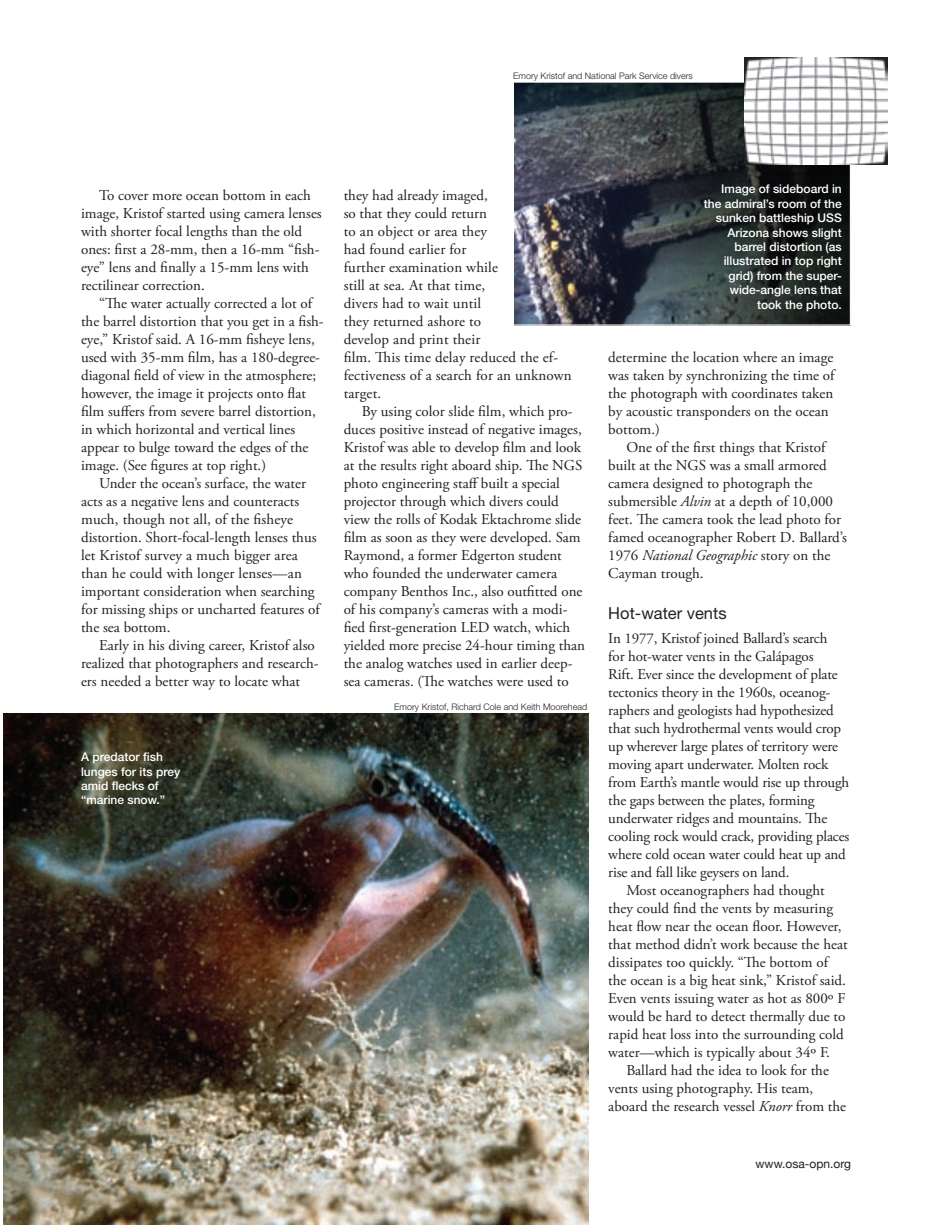
<style>
.page{position:relative;width:932px;height:1229px;background:#fff}
.page>*{position:absolute;margin:0;border:0;box-sizing:border-box;transform-origin:0 0}
.t1{font:16.5px "Helvetica Neue";color:#231f20}
.t2{font:15px/18px "Adobe Garamond Pro";color:#231f20}
.t3{font:500 12px/14.4px "Helvetica Neue";color:#fff;text-align:right}
.t4{font:12px "Helvetica Neue";color:#231f20}
.t5{font:300 9px "Helvetica Neue";color:#231f20}
.s1{font-style:italic}
</style>
<div class="page">
<img style="left:3px;top:713px;width:585px;height:511px">
<img style="left:514px;top:84px;width:334px;height:240px">
<div style="left:512px;top:82px;width:338px;height:244px;border:1px solid #fff"></div>
<img style="left:744px;top:57px;width:143px;height:107px">
<p class="t5" style="left:513px;top:70px;width:181px">Emory Kristof and National Park Service divers</p>
<p class="t2" style="left:81px;top:187px;width:242px;text-indent:18px">To cover more ocean bottom in each image, Kristof started using camera lenses with shorter focal lengths than the old ones: first a 28-mm, then a 16-mm “fish&shy;eye” lens and finally a 15-mm lens with rectilinear correction.</p>
<p class="t2" style="left:81px;top:295px;width:244px;text-indent:18px">“The water actually corrected a lot of the barrel distortion that you get in a fish&shy;eye,” Kristof said. A 16-mm fisheye lens, used with 35-mm film, has a 180-degree&shy;diagonal field of view in the atmosphere; however, the image it projects onto flat film suffers from severe barrel distortion, in which horizontal and vertical lines appear to bulge toward the edges of the image. (See figures at top right.)</p>
<p class="t2" style="left:81px;top:475px;width:240px;text-indent:18px">Under the ocean’s surface, the water acts as a negative lens and counteracts much, though not all, of the fisheye distortion. Short-focal-length lenses thus let Kristof survey a much bigger area than he could with longer lenses—an important consideration when searching for missing ships or uncharted features of the sea bottom.</p>
<p class="t2" style="left:81px;top:637px;width:239px;text-indent:18px">Early in his diving career, Kristof also realized that photographers and research&shy;ers needed a better way to locate what</p>
<p class="t3" style="left:81px;top:749px;width:101px;text-align:left">A predator fish lunges for its prey amid flecks of “marine snow.”</p>
<p class="t2" style="left:343px;top:187px;width:229px">they had already imaged,<br>so that they could return<br>to an object or area they<br>had found earlier for<br>further examination while<br>still at sea. At that time,<br>divers had to wait until<br>they returned ashore to<br>develop and print their<br>film. This time delay reduced the ef&shy;fectiveness of a search for an unknown target.</p>
<p class="t2" style="left:343px;top:403px;width:243px;text-indent:18px">By using color slide film, which pro&shy;duces positive instead of negative images, Kristof was able to develop film and look at the results right aboard ship. The NGS photo engineering staff built a special projector through which divers could view the rolls of Kodak Ektachrome slide film as soon as they were developed. Sam Raymond, a former Edgerton student who founded the underwater camera company Benthos Inc., also outfitted one of his company’s cameras with a modi&shy;fied first-generation LED watch, which yielded more precise 24-hour timing than the analog watches used in earlier deep&shy;sea cameras. (The watches were used to</p>
<p class="t5" style="left:394px;top:701px;width:194px">Emory Kristof, Richard Cole and Keith Moorehead</p>
<p class="t3" style="left:704px;top:182px;width:139px">Image of sideboard in the admiral’s room of the sunken battleship USS<br>Arizona shows slight barrel distortion (as illustrated in top right grid) from the super&shy;wide-angle lens that took the photo.</p>
<p class="t2" style="left:608px;top:349px;width:228px">determine the location where an image was taken by synchronizing the time of the photograph with coordinates taken by acoustic transponders on the ocean bottom.)</p>
<p class="t2" style="left:608px;top:439px;width:240px;text-indent:18px">One of the first things that Kristof built at the NGS was a small armored camera designed to photograph the submersible <span class="s1">Alvin</span> at a depth of 10,000 feet. The camera took the lead photo for famed oceanographer Robert D. Ballard’s 1976 <span class="s1">National Geographic</span> story on the Cayman trough.</p>
<p class="t1" style="left:608px;top:603px;width:120px">Hot-water vents</p>
<p class="t2" style="left:608px;top:629px;width:221px">In 1977, Kristof joined Ballard’s search</p>
<p class="t2" style="left:608px;top:647px;width:207px">for hot-water vents in the Galápagos</p>
<p class="t2" style="left:608px;top:665px;width:231px">Rift. Ever since the development of plate</p>
<p class="t2" style="left:608px;top:683px;width:223px">tectonics theory in the 1960s, oceanog-</p>
<p class="t2" style="left:608px;top:701px;width:227px">raphers and geologists had hypothesized</p>
<p class="t2" style="left:608px;top:719px;width:234px">that such hydrothermal vents would crop</p>
<p class="t2" style="left:608px;top:737px;width:231px">up wherever large plates of territory were</p>
<p class="t2" style="left:608px;top:755px;width:221px">moving apart underwater. Molten rock</p>
<p class="t2" style="left:608px;top:773px;width:242px">from Earth’s mantle would rise up through</p>
<p class="t2" style="left:608px;top:791px;width:208px">the gaps between the plates, forming</p>
<p class="t2" style="left:608px;top:809px;width:220px">underwater ridges and mountains. The</p>
<p class="t2" style="left:608px;top:827px;width:243px">cooling rock would crack, providing places</p>
<p class="t2" style="left:608px;top:845px;width:239px">where cold ocean water could heat up and</p>
<p class="t2" style="left:608px;top:863px;width:183px">rise and fall like geysers on land.</p>
<p class="t2" style="left:626px;top:881px;width:200px">Most oceanographers had thought</p>
<p class="t2" style="left:608px;top:899px;width:226px">they could find the vents by measuring</p>
<p class="t2" style="left:608px;top:917px;width:235px">heat flow near the ocean floor. However,</p>
<p class="t2" style="left:608px;top:935px;width:241px">that method didn’t work because the heat</p>
<p class="t2" style="left:608px;top:953px;width:221px">dissipates too quickly. “The bottom of</p>
<p class="t2" style="left:608px;top:971px;width:239px">the ocean is a big heat sink,” Kristof said.</p>
<p class="t2" style="left:608px;top:989px;width:239px">Even vents issuing water as hot as 800º F</p>
<p class="t2" style="left:608px;top:1007px;width:238px">would be hard to detect thermally due to</p>
<p class="t2" style="left:608px;top:1025px;width:237px">rapid heat loss into the surrounding cold</p>
<p class="t2" style="left:608px;top:1043px;width:223px">water—which is typically about 34º F.</p>
<p class="t2" style="left:626px;top:1061px;width:204px">Ballard had the idea to look for the</p>
<p class="t2" style="left:608px;top:1079px;width:206px">vents using photography. His team,</p>
<p class="t2" style="left:608px;top:1097px;width:239px">aboard the research vessel <span class="s1">Knorr</span> from the</p>
<p class="t4" style="left:755px;top:1156px;width:97px">www.osa-opn.org</p>
</div>
